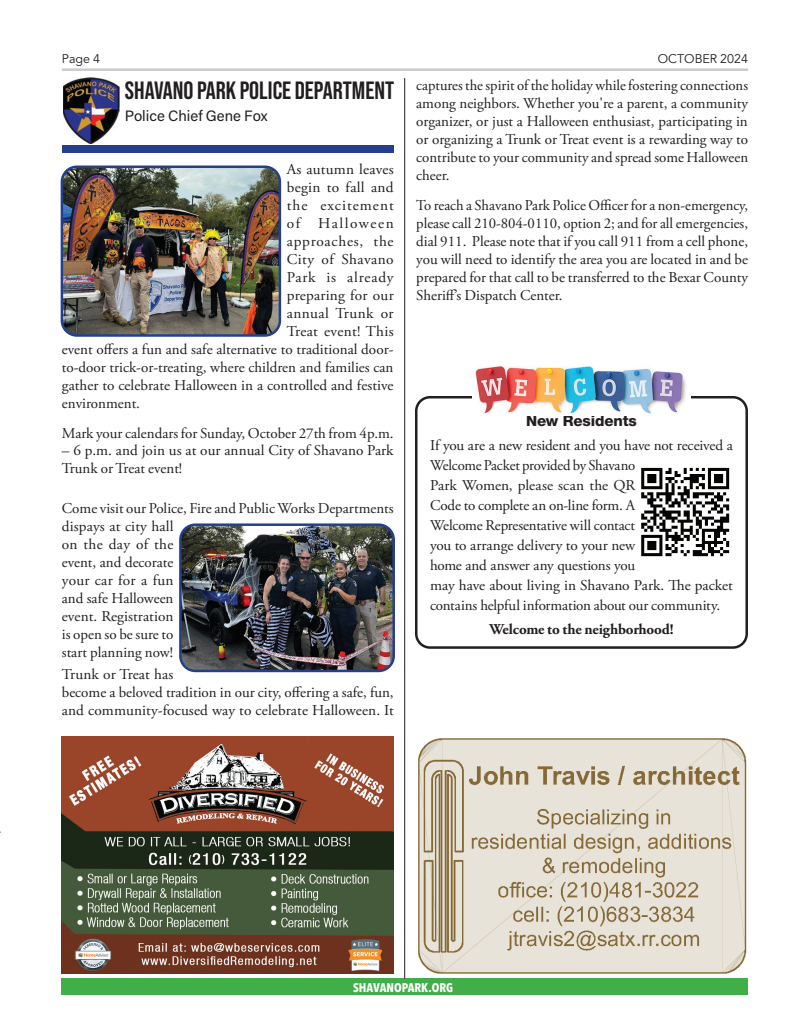
<style>
.page{position:relative;width:810px;height:1035px;background:#fff}
.page>*{position:absolute;margin:0;border:0;box-sizing:border-box;transform-origin:0 0}
.t1{font:25px "Bebas Neue";color:#231f20}
.t2{font:15px/18px "Adobe Garamond Pro";color:#231f20}
.t3{font:15px "Adobe Garamond Pro";letter-spacing:.02em;color:#231f20}
.t4{font:700 15px "Adobe Garamond Pro";letter-spacing:-.015em;color:#231f20}
.t5{font:15px "Acumin Pro";color:#231f20}
.t6{font:15px "Adobe Garamond Pro";letter-spacing:.05em;color:#231f20}
.t7{font:15px "Adobe Garamond Pro";letter-spacing:.065em;color:#231f20}
.t8{font:15px "Adobe Garamond Pro";letter-spacing:.03em;color:#231f20}
.t9{font:15px "Adobe Garamond Pro";letter-spacing:.055em;color:#231f20}
.t10{font:15px "Adobe Garamond Pro";letter-spacing:.025em;color:#231f20}
.t11{font:800 15px "Helvetica Neue LT Std";letter-spacing:-.01em;color:#231f20}
.t12{font:15px "Adobe Garamond Pro";letter-spacing:.1em;color:#231f20}
.t13{font:12.5px "Avenir LT Std";color:#231f20}
.t14{font:700 condensed 12.5px "Avenir Next LT Pro";color:#fff}
</style>
<div class="page">
<hr style="left:62px;top:68px;width:686px;height:3px;background:#cbcbcb">
<div style="left:62px;top:979px;width:686px;height:16px;background:#40ae49"></div>
<hr style="left:404px;top:78px;width:1px;height:901px;background:#231f20">
<div style="left:62px;top:145px;width:332px;height:8px;background:#253f8e"></div>
<img style="left:63px;top:78px;width:56px;height:66px">
<div style="left:415px;top:396px;width:333px;height:253px;border:2px solid #231f20;border-radius:14px"></div>
<img style="left:641px;top:468px;width:89px;height:89px">
<img style="left:472px;top:366px;width:219px;height:48px">
<img style="left:62px;top:736px;width:332px;height:238px">
<img style="left:62px;top:167px;width:217px;height:167px">
<div style="left:61px;top:166px;width:220px;height:171px;border:2px solid #253f8e;border-radius:15px"></div>
<img style="left:182px;top:526px;width:210px;height:143px">
<div style="left:179px;top:523px;width:216px;height:149px;border:2px solid #253f8e;border-radius:15px"></div>
<img style="left:418px;top:738px;width:329px;height:236px">
<p class="t13" style="left:62px;top:51px;width:40px">Page 4</p>
<p class="t13" style="left:658px;top:51px;width:92px">OCTOBER 2024</p>
<h1 class="t1" style="left:125px;top:77px;width:271px">SHAVANO PARK POLICE DEPARTMENT</h1>
<p class="t5" style="left:125px;top:106px;width:144px">Police Chief Gene Fox</p>
<p class="t2" style="left:287px;top:161px;width:109px">As autumn leaves</p>
<p class="t3" style="left:287px;top:178px;width:108px">begin to fall and</p>
<p class="t7" style="left:287px;top:196px;width:108px">the excitement</p>
<p class="t12" style="left:287px;top:214px;width:108px">of Halloween</p>
<p class="t6" style="left:287px;top:232px;width:108px">approaches, the</p>
<p class="t8" style="left:287px;top:250px;width:108px">City of Shavano</p>
<p class="t9" style="left:287px;top:268px;width:108px">Park is already</p>
<p class="t2" style="left:287px;top:287px;width:108px">preparing for our</p>
<p class="t10" style="left:287px;top:304px;width:108px">annual Trunk or</p>
<p class="t3" style="left:287px;top:322px;width:108px">Treat event! This</p>
<p class="t2" style="left:62px;top:341px;width:333px">event offers a fun and safe alternative to traditional door-</p>
<p class="t2" style="left:62px;top:359px;width:333px">to-door trick-or-treating, where children and families can</p>
<p class="t2" style="left:62px;top:377px;width:333px">gather to celebrate Halloween in a controlled and festive</p>
<p class="t2" style="left:62px;top:395px;width:80px">environment.</p>
<p class="t2" style="left:62px;top:425px;width:333px">Mark your calendars for Sunday, October 27th from 4p.m.</p>
<p class="t2" style="left:62px;top:442px;width:333px">– 6 p.m. and join us at our annual City of Shavano Park<br>Trunk or Treat event!</p>
<p class="t2" style="left:62px;top:500px;width:333px">Come visit our Police, Fire and Public Works Departments dispays at city hall<br>on the day of the<br>event, and decorate<br>your car for a fun<br>and safe Halloween<br>event. Registration<br>is open so be sure to<br>start planning now!</p>
<p class="t2" style="left:62px;top:666px;width:334px">Trunk or Treat has<br>become a beloved tradition in our city, offering a safe, fun, and community-focused way to celebrate Halloween. It</p>
<p class="t2" style="left:416px;top:76px;width:333px;text-align:justify">captures the spirit of the holiday while fostering connections among neighbors. Whether you're a parent, a community organizer, or just a Halloween enthusiast, participating in or organizing a Trunk or Treat event is a rewarding way to contribute to your community and spread some Halloween cheer.</p>
<p class="t2" style="left:416px;top:197px;width:333px;text-align:justify">To reach a Shavano Park Police Officer for a non-emergency, please call 210-804-0110, option 2; and for all emergencies, dial 911. Please note that if you call 911 from a cell phone, you will need to identify the area you are located in and be prepared for that call to be transferred to the Bexar County Sheriff’s Dispatch Center.</p>
<p class="t11" style="left:526px;top:412px;width:112px">New Residents</p>
<p class="t2" style="left:430px;top:436px;width:304px;line-height:20px">If you are a new resident and you have not received a Welcome Packet provided by Shavano<br>Park Women, please scan the QR<br>Code to complete an on-line form. A<br>Welcome Representative will contact<br>you to arrange delivery to your new<br>home and answer any questions you<br>may have about living in Shavano Park. The packet contains helpful information about our community.</p>
<p class="t4" style="left:489px;top:620px;width:186px">Welcome to the neighborhood!</p>
<p class="t14" style="left:353px;top:980px;width:102px">SHAVANOPARK.ORG</p>
</div>
